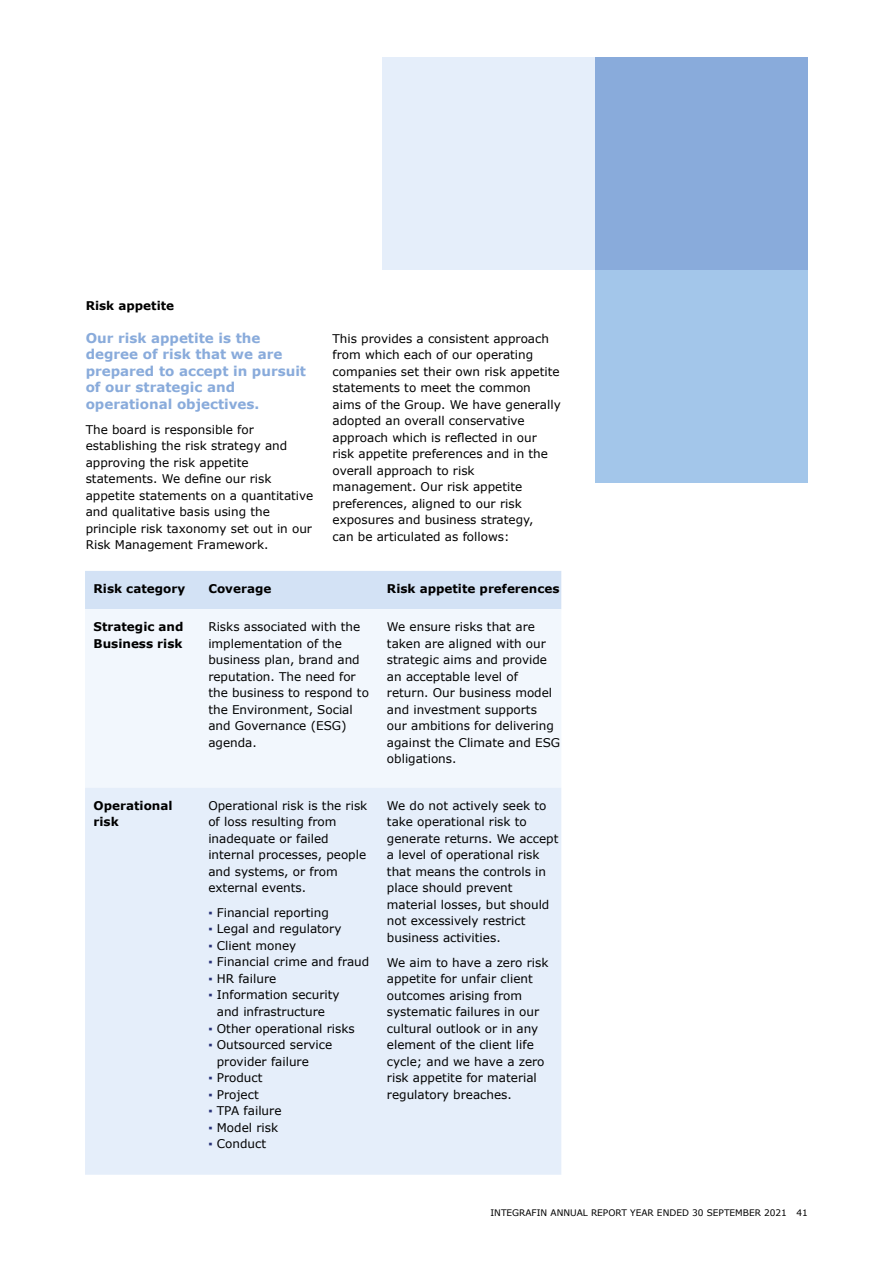
<style>
.page{position:relative;width:893px;height:1263px;background:#fff}
.page>*{position:absolute;margin:0;border:0;box-sizing:border-box;transform-origin:0 0}
.t1{font:700 13.5px/16.5px "Verdana";color:#89abdb}
.t2{font:12px/16.5px "Verdana";color:#000}
.t3{font:700 12px/16.5px "Verdana";color:#000}
.t4{font:9px "Verdana";color:#000}
.s1{color:#283277}
</style>
<div class="page">
<div style="left:85px;top:571px;width:476px;height:38px;background:#d3e2f5"></div>
<div style="left:85px;top:609px;width:476px;height:179px;background:#f2f7fd"></div>
<div style="left:85px;top:788px;width:476px;height:387px;background:#e5eefa"></div>
<div style="left:595px;top:57px;width:213px;height:213px;background:#89abdb"></div>
<div style="left:383px;top:57px;width:212px;height:213px;background:#e5eefa"></div>
<div style="left:595px;top:270px;width:213px;height:213px;background:#a3c6ea"></div>
<p class="t3" style="left:86px;top:297px;width:90px">Risk appetite</p>
<p class="t1" style="left:86px;top:330px;width:222px">Our risk appetite is the degree of risk that we are prepared to accept in pursuit of our strategic and operational objectives.</p>
<p class="t2" style="left:86px;top:421px;width:229px">The board is responsible for establishing the risk strategy and approving the risk appetite statements. We define our risk appetite statements on a quantitative and qualitative basis using the principle risk taxonomy set out in our<br>Risk Management Framework.</p>
<p class="t2" style="left:333px;top:330px;width:230px">This provides a consistent approach from which each of our operating companies set their own risk appetite statements to meet the common aims of the Group. We have generally adopted an overall conservative approach which is reflected in our risk appetite preferences and in the overall approach to risk management. Our risk appetite preferences, aligned to our risk exposures and business strategy,<br>can be articulated as follows:</p>
<p class="t3" style="left:94px;top:580px;width:93px">Risk category</p>
<p class="t3" style="left:208px;top:580px;width:65px">Coverage</p>
<p class="t3" style="left:387px;top:580px;width:174px">Risk appetite preferences</p>
<p class="t3" style="left:94px;top:619px;width:92px">Strategic and<br>Business risk</p>
<p class="t2" style="left:208px;top:619px;width:162px">Risks associated with the implementation of the business plan, brand and reputation. The need for the business to respond to the Environment, Social and Governance (ESG) agenda.</p>
<p class="t2" style="left:387px;top:619px;width:175px">We ensure risks that are taken are aligned with our strategic aims and provide an acceptable level of return. Our business model and investment supports<br>our ambitions for delivering against the Climate and ESG obligations.</p>
<p class="t3" style="left:94px;top:797px;width:81px">Operational risk</p>
<p class="t2" style="left:208px;top:797px;width:161px">Operational risk is the risk of loss resulting from inadequate or failed internal processes, people and systems, or from external events.</p>
<p class="t2" style="left:208px;top:904px;width:122px"><span class="s1">▪</span> Financial reporting</p>
<p class="t2" style="left:208px;top:921px;width:135px"><span class="s1">▪</span> Legal and regulatory</p>
<p class="t2" style="left:208px;top:937px;width:89px"><span class="s1">▪</span> Client money</p>
<p class="t2" style="left:208px;top:954px;width:162px"><span class="s1">▪</span> Financial crime and fraud</p>
<p class="t2" style="left:208px;top:970px;width:69px"><span class="s1">▪</span> HR failure</p>
<p class="t2" style="left:208px;top:987px;width:133px;text-align:center"><span class="s1">▪</span> Information security and infrastructure</p>
<p class="t2" style="left:208px;top:1020px;width:148px"><span class="s1">▪</span> Other operational risks</p>
<p class="t2" style="left:217px;top:1036px;width:117px;text-indent:-8px"><span class="s1">▪</span> Outsourced service provider failure</p>
<p class="t2" style="left:208px;top:1069px;width:56px"><span class="s1">▪</span> Product</p>
<p class="t2" style="left:208px;top:1086px;width:52px"><span class="s1">▪</span> Project</p>
<p class="t2" style="left:208px;top:1102px;width:75px"><span class="s1">▪</span> TPA failure</p>
<p class="t2" style="left:208px;top:1119px;width:71px"><span class="s1">▪</span> Model risk</p>
<p class="t2" style="left:208px;top:1135px;width:59px"><span class="s1">▪</span> Conduct</p>
<p class="t2" style="left:387px;top:797px;width:173px">We do not actively seek to take operational risk to generate returns. We accept a level of operational risk that means the controls in place should prevent material losses, but should not excessively restrict business activities.</p>
<p class="t2" style="left:387px;top:954px;width:163px">We aim to have a zero risk appetite for unfair client outcomes arising from systematic failures in our cultural outlook or in any element of the client life cycle; and we have a zero risk appetite for material regulatory breaches.</p>
<p class="t4" style="left:490px;top:1207px;width:319px">INTEGRAFIN ANNUAL REPORT YEAR ENDED 30 SEPTEMBER 2021 41</p>
</div>
